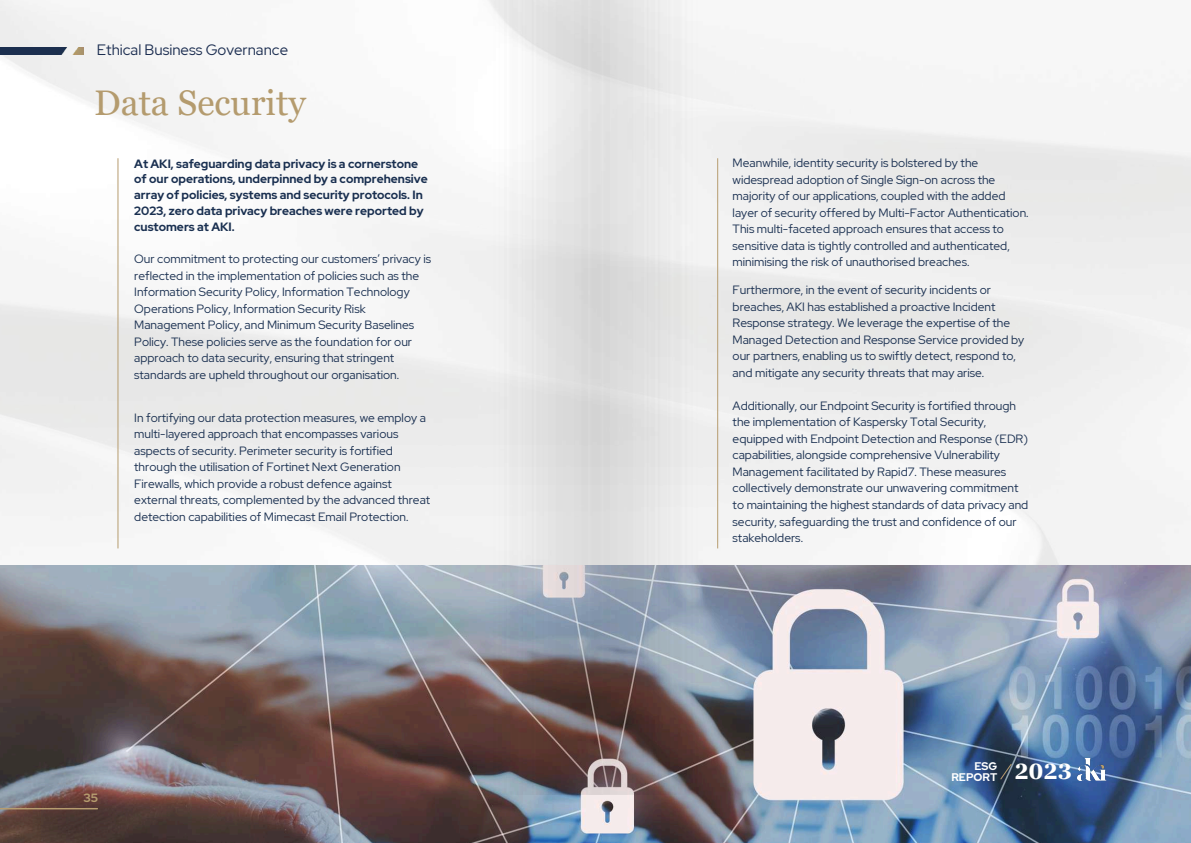
<style>
.page{position:relative;width:1191px;height:843px;background:#fff}
.page>*{position:absolute;margin:0;border:0;box-sizing:border-box;transform-origin:0 0}
.t1{font:35.5px "Georgia Pro";color:#b49b6e}
.t2{font:700 22.1px "Georgia Pro";color:#fff}
.t3{font:15px "Red Hat Display";color:#1c2e51}
.t4{font:12px/16.5px "Red Hat Display";color:#192f50}
.t5{font:700 12px/15.8px "Red Hat Display";color:#192f50}
.t6{font:700 12px "Red Hat Display";color:#b49b6e}
.t7{font:700 11px/11px "Red Hat Display";color:#fff;text-align:right}
</style>
<div class="page">
<img style="left:0;top:0;width:1190px;height:565px">
<img style="left:0;top:565px;width:1190px;height:277px">
<img style="left:490px;top:0;width:211px;height:794px">
<hr style="left:118px;top:158px;width:1px;height:390px;background:#b69c6f">
<img style="left:0;top:48px;width:83px;height:6px">
<svg style="left:999px;top:762px;width:13px;height:18px"></svg>
<img style="left:1077px;top:758px;width:29px;height:21px">
<hr style="left:717px;top:158px;width:1px;height:390px;background:#b69c6f">
<hr style="left:0;top:807px;width:97px;height:2px;background:#b69c6f">
<p class="t3" style="left:97px;top:40px;width:193px">Ethical Business Governance</p>
<h1 class="t1" style="left:94px;top:83px;width:213px">Data Security</h1>
<p class="t5" style="left:134px;top:155px;width:295px">At AKI, safeguarding data privacy is a cornerstone of our operations, underpinned by a comprehensive array of policies, systems and security protocols. In 2023, zero data privacy breaches were reported by customers at AKI.</p>
<p class="t4" style="left:134px;top:251px;width:298px">Our commitment to protecting our customers’ privacy is reflected in the implementation of policies such as the Information Security Policy, Information Technology Operations Policy, Information Security Risk Management Policy, and Minimum Security Baselines Policy. These policies serve as the foundation for our approach to data security, ensuring that stringent standards are upheld throughout our organisation.</p>
<p class="t4" style="left:134px;top:409px;width:297px">In fortifying our data protection measures, we employ a multi-layered approach that encompasses various aspects of security. Perimeter security is fortified through the utilisation of Fortinet Next Generation Firewalls, which provide a robust defence against external threats, complemented by the advanced threat detection capabilities of Mimecast Email Protection.</p>
<p class="t6" style="left:83px;top:789px;width:16px">35</p>
<p class="t4" style="left:732px;top:154px;width:297px">Meanwhile, identity security is bolstered by the widespread adoption of Single Sign-on across the majority of our applications, coupled with the added layer of security offered by Multi-Factor Authentication.<br>This multi-faceted approach ensures that access to sensitive data is tightly controlled and authenticated, minimising the risk of unauthorised breaches.</p>
<p class="t4" style="left:732px;top:282px;width:293px">Furthermore, in the event of security incidents or breaches, AKI has established a proactive Incident Response strategy. We leverage the expertise of the Managed Detection and Response Service provided by our partners, enabling us to swiftly detect, respond to, and mitigate any security threats that may arise.</p>
<p class="t4" style="left:732px;top:397px;width:297px">Additionally, our Endpoint Security is fortified through the implementation of Kaspersky Total Security, equipped with Endpoint Detection and Response (EDR) capabilities, alongside comprehensive Vulnerability Management facilitated by Rapid7. These measures collectively demonstrate our unwavering commitment to maintaining the highest standards of data privacy and security, safeguarding the trust and confidence of our stakeholders.</p>
<p class="t7" style="left:951px;top:759px;width:47px">ESG<br>REPORT</p>
<h2 class="t2" style="left:1014px;top:758px;width:59px">2023</h2>
</div>
